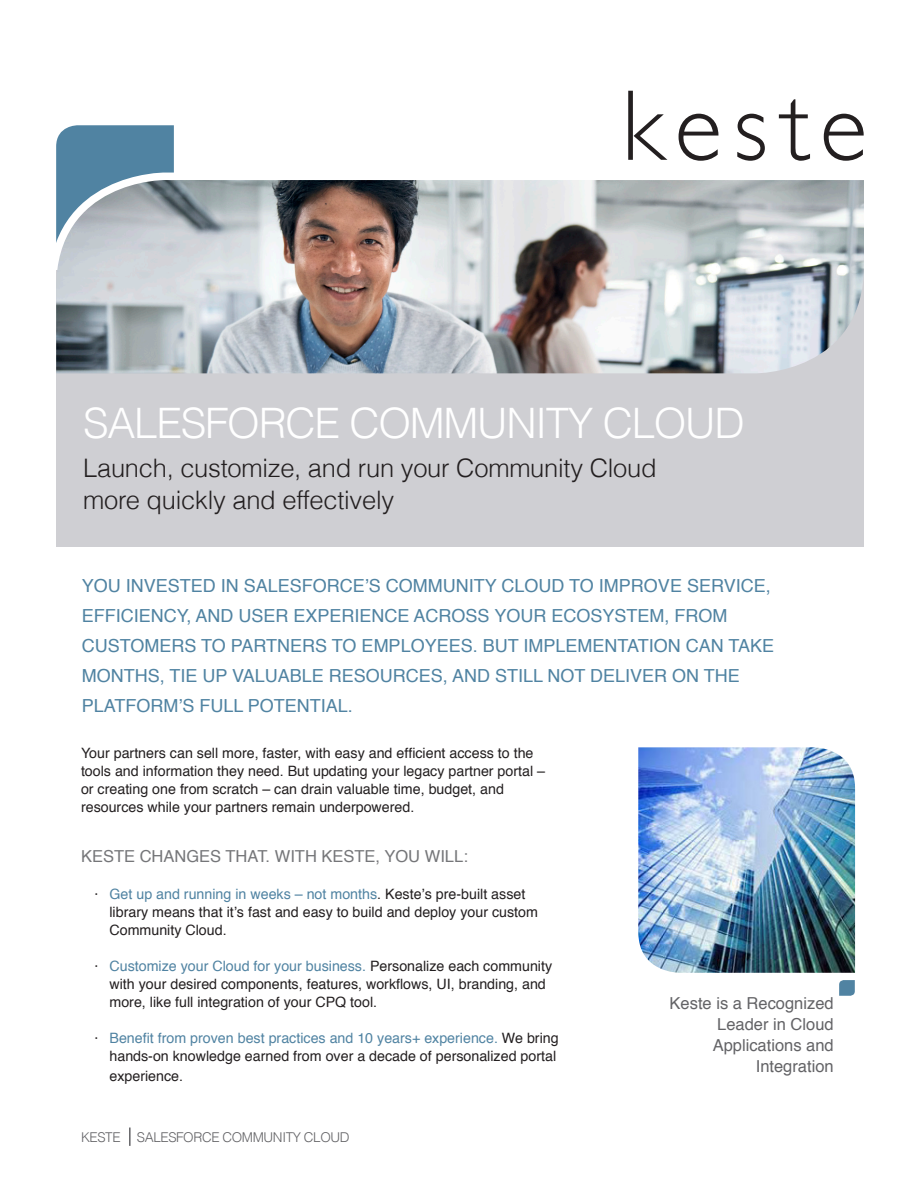
<style>
.page{position:relative;width:918px;height:1188px;background:#fff}
.page>*{position:absolute;margin:0;border:0;box-sizing:border-box;transform-origin:0 0}
.t1{font:300 42px "Helvetica";letter-spacing:-.03em;color:#fff}
.t2{font:300 25.5px "Helvetica";letter-spacing:-.01em;color:#231f20}
.t3{font:18px/30px "Helvetica";color:#5083a2}
.t4{font:16.5px "Helvetica";color:#636366}
.t5{font:16.5px "Helvetica";color:#757679}
.t6{font:14.25px "Helvetica";color:#231f20}
.t7{font:14.25px "Helvetica";color:#5083a2}
.t8{font:300 13.5px "Helvetica";letter-spacing:-.03em;color:#636366}
.s1{color:#231f20}
</style>
<div class="page">
<div style="left:56px;top:125px;width:118px;height:40px;background:#5083a2"></div>
<svg style="left:56px;top:165px;width:118px;height:15px;background:#6a95b0"></svg>
<div style="left:56px;top:270px;width:808px;height:276px;background:#cfcfd3"></div>
<svg style="left:628px;top:91px;width:39px;height:69px"></svg>
<svg style="left:737px;top:114px;width:28px;height:47px"></svg>
<svg style="left:779px;top:99px;width:31px;height:62px"></svg>
<svg style="left:824px;top:114px;width:40px;height:47px"></svg>
<svg style="left:679px;top:114px;width:39px;height:47px"></svg>
<svg style="left:839px;top:980px;width:16px;height:16px"></svg>
<img style="left:56px;top:180px;width:808px;height:193px">
<img style="left:638px;top:747px;width:217px;height:226px">
<svg style="left:129px;top:1128px;width:2px;height:18px"></svg>
<p class="t1" style="left:83px;top:397px;width:663px">SALESFORCE COMMUNITY CLOUD</p>
<p class="t2" style="left:83px;top:452px;width:575px">Launch, customize, and run your Community Cloud</p>
<p class="t2" style="left:83px;top:484px;width:313px">more quickly and effectively</p>
<p class="t3" style="left:82px;top:572px;width:694px">YOU INVESTED IN SALESFORCE’S COMMUNITY CLOUD TO IMPROVE SERVICE, EFFICIENCY, AND USER EXPERIENCE ACROSS YOUR ECOSYSTEM, FROM CUSTOMERS TO PARTNERS TO EMPLOYEES. BUT IMPLEMENTATION CAN TAKE MONTHS, TIE UP VALUABLE RESOURCES, AND STILL NOT DELIVER ON THE PLATFORM’S FULL POTENTIAL.</p>
<p class="t6" style="left:81px;top:742px;width:454px">Your partners can sell more, faster, with easy and efficient access to the</p>
<p class="t6" style="left:81px;top:760px;width:466px">tools and information they need. But updating your legacy partner portal –</p>
<p class="t6" style="left:81px;top:778px;width:424px">or creating one from scratch – can drain valuable time, budget, and</p>
<p class="t6" style="left:81px;top:796px;width:335px">resources while your partners remain underpowered.</p>
<p class="t5" style="left:81px;top:843px;width:388px">KESTE CHANGES THAT. WITH KESTE, YOU WILL:</p>
<p class="t7" style="left:94px;top:883px;width:432px"><span class="s1">·</span> Get up and running in weeks – not months<span class="s1">. Keste’s pre-built asset</span></p>
<p class="t6" style="left:110px;top:901px;width:430px">library means that it’s fast and easy to build and deploy your custom</p>
<p class="t6" style="left:110px;top:919px;width:119px">Community Cloud.</p>
<p class="t7" style="left:94px;top:955px;width:459px"><span class="s1">·</span> Customize your Cloud for your business. <span class="s1">Personalize each community</span></p>
<p class="t6" style="left:110px;top:973px;width:438px">with your desired components, features, workflows, UI, branding, and</p>
<p class="t6" style="left:110px;top:991px;width:269px">more, like full integration of your CPQ tool.</p>
<p class="t7" style="left:94px;top:1027px;width:466px"><span class="s1">·</span> Benefit from proven best practices and 10 years+ experience. <span class="s1">We bring</span></p>
<p class="t6" style="left:110px;top:1045px;width:448px">hands-on knowledge earned from over a decade of personalized portal</p>
<p class="t6" style="left:110px;top:1065px;width:75px">experience.</p>
<p class="t4" style="left:670px;top:991px;width:166px">Keste is a Recognized</p>
<p class="t4" style="left:717px;top:1012px;width:118px">Leader in Cloud</p>
<p class="t4" style="left:713px;top:1033px;width:123px">Applications and</p>
<p class="t4" style="left:756px;top:1054px;width:79px">Integration</p>
<p class="t8" style="left:81px;top:1128px;width:270px">KESTE SALESFORCE COMMUNITY CLOUD</p>
</div>
